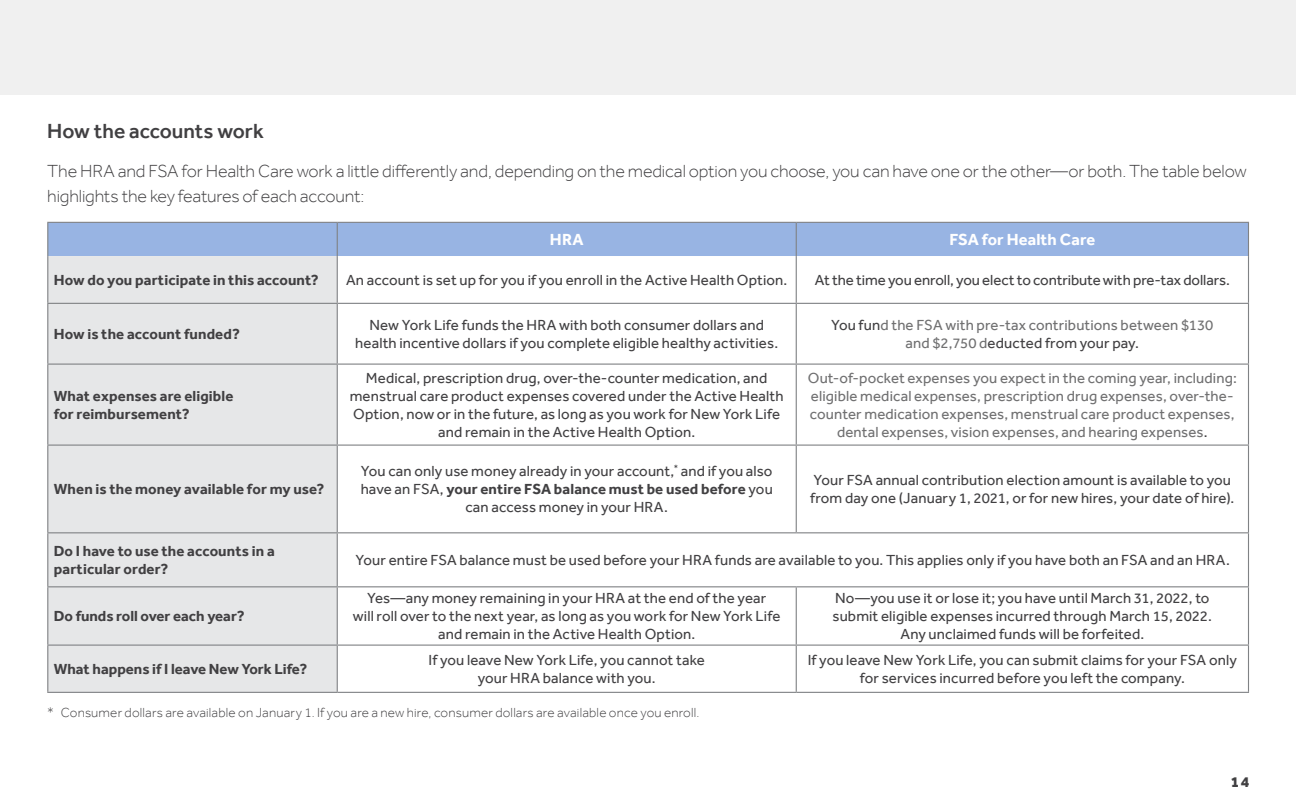
<style>
.page{position:relative;width:1296px;height:810px;background:#fff}
.page>*{position:absolute;margin:0;border:0;box-sizing:border-box;transform-origin:0 0}
.t1{font:500 21px "Effra";color:#414042}
.t2{font:300 18px/25.5px "Effra";letter-spacing:-.01em;color:#414042}
.t3{font:700 16.5px "Effra";letter-spacing:.005em;color:#fff}
.t4{font:800 15.45px "Effra";color:#414042}
.t5{font:15px/18px "Effra";letter-spacing:.01em;color:#414042;text-align:center}
.t6{font:15px/18px "Effra";letter-spacing:.01em;color:#707071;text-align:center}
.t7{font:700 15px/18px "Effra";letter-spacing:.005em;color:#414042}
.t8{font:300 13.5px "Effra";letter-spacing:.015em;color:#414042}
.s1{color:#414042}
.s2{font-weight:700}
</style>
<div class="page">
<div style="left:0;top:0;width:1296px;height:94px;background:#f0f0f0"></div>
<div style="left:48px;top:223px;width:1200px;height:33px;background:#98b4e3"></div>
<div style="left:48px;top:256px;width:289px;height:436px;background:#e6e7e8"></div>
<svg style="left:338px;top:256px;width:910px;height:436px"></svg>
<hr style="left:337px;top:223px;width:1px;height:33px;background:#808285">
<hr style="left:796px;top:223px;width:1px;height:33px;background:#808285">
<hr style="left:337px;top:256px;width:1px;height:47px;background:#808285">
<hr style="left:796px;top:256px;width:1px;height:47px;background:#808285">
<hr style="left:47px;top:303px;width:290px;height:1px;background:#808285">
<hr style="left:337px;top:303px;width:459px;height:1px;background:#808285">
<hr style="left:337px;top:304px;width:1px;height:60px;background:#808285">
<hr style="left:796px;top:303px;width:453px;height:1px;background:#808285">
<hr style="left:796px;top:304px;width:1px;height:60px;background:#808285">
<hr style="left:47px;top:364px;width:290px;height:1px;background:#808285">
<hr style="left:337px;top:364px;width:459px;height:1px;background:#808285">
<hr style="left:337px;top:365px;width:1px;height:80px;background:#808285">
<hr style="left:796px;top:364px;width:453px;height:1px;background:#808285">
<hr style="left:796px;top:365px;width:1px;height:80px;background:#808285">
<hr style="left:47px;top:445px;width:290px;height:1px;background:#808285">
<hr style="left:337px;top:445px;width:459px;height:1px;background:#808285">
<hr style="left:337px;top:446px;width:1px;height:86px;background:#808285">
<hr style="left:796px;top:445px;width:453px;height:1px;background:#808285">
<hr style="left:796px;top:446px;width:1px;height:86px;background:#808285">
<hr style="left:47px;top:532px;width:290px;height:1px;background:#808285">
<hr style="left:337px;top:532px;width:459px;height:1px;background:#808285">
<hr style="left:337px;top:533px;width:1px;height:53px;background:#808285">
<hr style="left:796px;top:532px;width:453px;height:1px;background:#808285">
<hr style="left:337px;top:587px;width:1px;height:58px;background:#808285">
<hr style="left:796px;top:587px;width:1px;height:58px;background:#808285">
<hr style="left:337px;top:646px;width:1px;height:46px;background:#808285">
<hr style="left:796px;top:646px;width:1px;height:46px;background:#808285">
<hr style="left:47px;top:586px;width:290px;height:1px;background:#808285">
<hr style="left:337px;top:586px;width:459px;height:1px;background:#808285">
<hr style="left:796px;top:586px;width:453px;height:1px;background:#808285">
<hr style="left:47px;top:645px;width:290px;height:1px;background:#808285">
<hr style="left:337px;top:645px;width:459px;height:1px;background:#808285">
<hr style="left:796px;top:645px;width:453px;height:1px;background:#808285">
<hr style="left:47px;top:222px;width:290px;height:1px;background:#808285">
<hr style="left:47px;top:223px;width:1px;height:33px;background:#808285">
<hr style="left:337px;top:222px;width:459px;height:1px;background:#808285">
<hr style="left:796px;top:222px;width:453px;height:1px;background:#808285">
<hr style="left:1248px;top:223px;width:1px;height:33px;background:#808285">
<hr style="left:47px;top:256px;width:1px;height:47px;background:#808285">
<hr style="left:1248px;top:256px;width:1px;height:47px;background:#808285">
<hr style="left:47px;top:304px;width:1px;height:60px;background:#808285">
<hr style="left:1248px;top:304px;width:1px;height:60px;background:#808285">
<hr style="left:47px;top:365px;width:1px;height:80px;background:#808285">
<hr style="left:1248px;top:365px;width:1px;height:80px;background:#808285">
<hr style="left:47px;top:446px;width:1px;height:86px;background:#808285">
<hr style="left:1248px;top:446px;width:1px;height:86px;background:#808285">
<hr style="left:47px;top:533px;width:1px;height:53px;background:#808285">
<hr style="left:1248px;top:533px;width:1px;height:53px;background:#808285">
<hr style="left:47px;top:587px;width:1px;height:58px;background:#808285">
<hr style="left:1248px;top:587px;width:1px;height:58px;background:#808285">
<hr style="left:47px;top:646px;width:1px;height:46px;background:#808285">
<hr style="left:1248px;top:646px;width:1px;height:46px;background:#808285">
<hr style="left:47px;top:692px;width:290px;height:1px;background:#808285">
<hr style="left:337px;top:692px;width:459px;height:1px;background:#808285">
<hr style="left:796px;top:692px;width:453px;height:1px;background:#808285">
<h1 class="t1" style="left:47px;top:118px;width:218px">How the accounts work</h1>
<p class="t2" style="left:47px;top:158px;width:1201px">The HRA and FSA for Health Care work a little differently and, depending on the medical option you choose, you can have one or the other—or both. The table below highlights the key features of each account:</p>
<p class="t3" style="left:550px;top:229px;width:35px">HRA</p>
<p class="t3" style="left:949px;top:229px;width:148px">FSA for Health Care</p>
<p class="t7" style="left:54px;top:271px;width:266px">How do you participate in this account?</p>
<p class="t5" style="left:346px;top:271px;width:443px">An account is set up for you if you enroll in the Active Health Option.</p>
<p class="t5" style="left:815px;top:271px;width:417px">At the time you enroll, you elect to contribute with pre-tax dollars.</p>
<p class="t7" style="left:54px;top:325px;width:188px">How is the account funded?</p>
<p class="t5" style="left:355px;top:316px;width:424px">New York Life funds the HRA with both consumer dollars and health incentive dollars if you complete eligible healthy activities.</p>
<p class="t6" style="left:831px;top:316px;width:384px"><span class="s1">You fun</span>d the FSA with pre-tax contributions between $130 and $2,750 d<span class="s1">educted from your pay.</span></p>
<p class="t7" style="left:54px;top:386px;width:181px">What expenses are eligible for reimbursement?</p>
<p class="t5" style="left:350px;top:369px;width:435px">Medical, prescription drug, over-the-counter medication, and menstrual care product expenses covered under the Active Health Option, now or in the future, as long as you work for New York Life and remain in the Active Health Option.</p>
<p class="t6" style="left:808px;top:368px;width:430px">Out-of-pocket expenses you expect in the coming year, including: eligible medical expenses, prescription drug expenses, over-the&shy;counter medication expenses, menstrual care product expenses, dental expenses, vision expenses, and hearing expenses<span class="s1">.</span></p>
<p class="t7" style="left:54px;top:480px;width:272px">When is the money available for my use?</p>
<p class="t5" style="left:361px;top:462px;width:414px">You can only use money already in your account,<sup>*</sup> and if you also have an FSA, <span class="s2">your entire FSA balance must be used before</span> you can access money in your HRA.</p>
<p class="t5" style="left:810px;top:471px;width:426px;text-align:left">Your FSA annual contribution election amount is available to you from day one (January 1, 2021, or for new hires, your date of hire).</p>
<p class="t7" style="left:54px;top:542px;width:222px">Do I have to use the accounts in a particular order?</p>
<p class="t5" style="left:356px;top:551px;width:876px">Your entire FSA balance must be used before your HRA funds are available to you. This applies only if you have both an FSA and an HRA.</p>
<p class="t7" style="left:54px;top:607px;width:192px">Do funds roll over each year?</p>
<p class="t5" style="left:353px;top:589px;width:429px">Yes—any money remaining in your HRA at the end of the year<br>will roll over to the next year, as long as you work for New York Life and remain in the Active Health Option.</p>
<p class="t5" style="left:833px;top:589px;width:381px">No—you use it or lose it; you have until March 31, 2022, to submit eligible expenses incurred through March 15, 2022.<br>Any unclaimed funds will be forfeited.</p>
<p class="t7" style="left:54px;top:660px;width:255px">What happens if I leave New York Life?</p>
<p class="t5" style="left:429px;top:651px;width:278px">If you leave New York Life, you cannot take your HRA balance with you.</p>
<p class="t5" style="left:808px;top:651px;width:431px">If you leave New York Life, you can submit claims for your FSA only for services incurred before you left the company.</p>
<p class="t8" style="left:47px;top:704px;width:654px">* Consumer dollars are available on January 1. If you are a new hire, consumer dollars are available once you enroll.</p>
<p class="t4" style="left:1231px;top:772px;width:20px">14</p>
</div>
